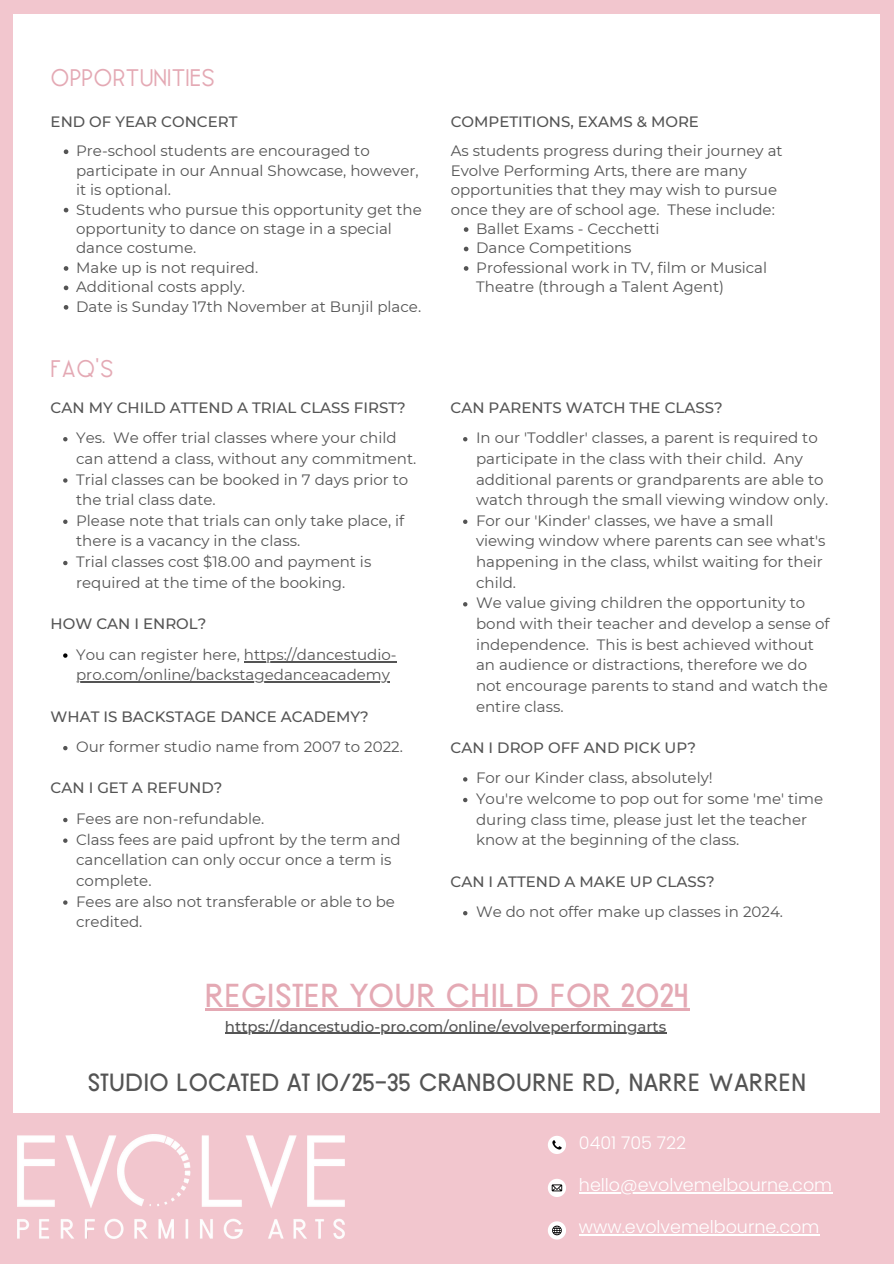
<style>
.page{position:relative;width:894px;height:1264px;background:#fff}
.page>*{position:absolute;margin:0;border:0;box-sizing:border-box;transform-origin:0 0}
.t1{font:42px "Leaner";color:#e4a9b4}
.t2{font:24px "Moonshine";color:#e4a9b4}
.t3{font:18px "Moonshine";color:#545454}
.t4{font:300 17.55px "Poppins";color:#fff}
.t5{font:15px/20.5px "Montserrat";color:#545454}
.t6{font:500 15px "Montserrat";color:#545454}
</style>
<div class="page">
<div style="left:0;top:0;width:893px;height:1263px;background:#f2c6ce"></div>
<div style="left:14px;top:14px;width:865px;height:1098px;background:#fff"></div>
<svg style="left:548px;top:1136px;width:17px;height:17px"></svg>
<svg style="left:548px;top:1179px;width:17px;height:17px"></svg>
<svg style="left:548px;top:1221px;width:17px;height:18px"></svg>
<img style="left:18px;top:1134px;width:326px;height:104px">
<hr style="left:578px;top:1192px;width:253px;height:1px;background:#fff">
<hr style="left:578px;top:1233px;width:241px;height:1px;background:#fff">
<svg style="left:64px;top:149px;width:4px;height:5px"></svg>
<svg style="left:64px;top:208px;width:4px;height:4px"></svg>
<svg style="left:64px;top:266px;width:4px;height:5px"></svg>
<svg style="left:64px;top:285px;width:4px;height:5px"></svg>
<svg style="left:64px;top:305px;width:4px;height:5px"></svg>
<svg style="left:63px;top:437px;width:4px;height:4px"></svg>
<svg style="left:63px;top:478px;width:4px;height:4px"></svg>
<svg style="left:63px;top:519px;width:4px;height:5px"></svg>
<svg style="left:63px;top:561px;width:4px;height:4px"></svg>
<svg style="left:63px;top:653px;width:4px;height:4px"></svg>
<hr style="left:244px;top:661px;width:152px;height:1px;background:#545454">
<hr style="left:76px;top:681px;width:314px;height:1px;background:#545454">
<svg style="left:63px;top:746px;width:4px;height:4px"></svg>
<svg style="left:63px;top:817px;width:4px;height:5px"></svg>
<svg style="left:63px;top:838px;width:4px;height:4px"></svg>
<svg style="left:63px;top:900px;width:4px;height:4px"></svg>
<svg style="left:463px;top:437px;width:4px;height:4px"></svg>
<svg style="left:463px;top:519px;width:4px;height:5px"></svg>
<svg style="left:463px;top:602px;width:4px;height:4px"></svg>
<svg style="left:463px;top:777px;width:4px;height:4px"></svg>
<svg style="left:463px;top:797px;width:4px;height:5px"></svg>
<svg style="left:463px;top:911px;width:4px;height:4px"></svg>
<svg style="left:463px;top:227px;width:5px;height:5px"></svg>
<svg style="left:463px;top:247px;width:5px;height:4px"></svg>
<svg style="left:463px;top:266px;width:5px;height:5px"></svg>
<hr style="left:204px;top:1008px;width:485px;height:2px;background:#e4a9b4">
<hr style="left:225px;top:1032px;width:441px;height:1px;background:#545454">
<p class="t1" style="left:51px;top:46px;width:166px">Opportunities</p>
<p class="t6" style="left:51px;top:112px;width:188px">END OF YEAR CONCERT</p>
<p class="t5" style="left:76px;top:141px;width:347px;line-height:19.5px">Pre-school students are encouraged to participate in our Annual Showcase, however, it is optional.<br>Students who pursue this opportunity get the opportunity to dance on stage in a special dance costume.<br>Make up is not required.<br>Additional costs apply.<br>Date is Sunday 17th November at Bunjil place.</p>
<h1 class="t1" style="left:51px;top:338px;width:64px">FAQ's</h1>
<p class="t6" style="left:51px;top:398px;width:356px">CAN MY CHILD ATTEND A TRIAL CLASS FIRST?</p>
<p class="t5" style="left:76px;top:427px;width:341px">Yes. We offer trial classes where your child can attend a class, without any commitment.<br>Trial classes can be booked in 7 days prior to the trial class date.<br>Please note that trials can only take place, if there is a vacancy in the class.<br>Trial classes cost $18.00 and payment is required at the time of the booking.</p>
<p class="t6" style="left:51px;top:614px;width:157px">HOW CAN I ENROL?</p>
<p class="t5" style="left:76px;top:644px;width:322px">You can register here, https://dancestudio&shy;pro.com/online/backstagedanceacademy</p>
<p class="t6" style="left:51px;top:707px;width:319px">WHAT IS BACKSTAGE DANCE ACADEMY?</p>
<p class="t5" style="left:76px;top:736px;width:328px">Our former studio name from 2007 to 2022.</p>
<p class="t6" style="left:51px;top:779px;width:173px">CAN I GET A REFUND?</p>
<p class="t5" style="left:76px;top:808px;width:326px">Fees are non-refundable.<br>Class fees are paid upfront by the term and cancellation can only occur once a term is complete.<br>Fees are also not transferable or able to be credited.</p>
<h2 class="t6" style="left:450px;top:112px;width:250px">COMPETITIONS, EXAMS &amp; MORE</h2>
<h5 class="t5" style="left:450px;top:141px;width:333px;line-height:19.5px">As students progress during their journey at Evolve Performing Arts, there are many opportunities that they may wish to pursue once they are of school age. These include:</h5>
<h3 class="t5" style="left:476px;top:218px;width:185px">Ballet Exams - Cecchetti</h3>
<p class="t5" style="left:476px;top:238px;width:157px">Dance Competitions</p>
<p class="t5" style="left:476px;top:258px;width:292px;line-height:19.5px">Professional work in TV, film or Musical<br>Theatre (through a Talent Agent)</p>
<h4 class="t6" style="left:450px;top:398px;width:273px">CAN PARENTS WATCH THE CLASS?</h4>
<p class="t5" style="left:476px;top:427px;width:353px">In our 'Toddler' classes, a parent is required to participate in the class with their child. Any additional parents or grandparents are able to watch through the small viewing window only.</p>
<p class="t5" style="left:476px;top:510px;width:351px">For our 'Kinder' classes, we have a small viewing window where parents can see what's happening in the class, whilst waiting for their child.</p>
<p class="t5" style="left:476px;top:592px;width:355px">We value giving children the opportunity to bond with their teacher and develop a sense of independence. This is best achieved without an audience or distractions, therefore we do not encourage parents to stand and watch the entire class.</p>
<h4 class="t6" style="left:450px;top:738px;width:247px">CAN I DROP OFF AND PICK UP?</h4>
<p class="t5" style="left:476px;top:767px;width:238px">For our Kinder class, absolutely!</p>
<p class="t5" style="left:476px;top:788px;width:348px">You're welcome to pop out for some 'me' time during class time, please just let the teacher know at the beginning of the class.</p>
<h4 class="t6" style="left:450px;top:872px;width:265px">CAN I ATTEND A MAKE UP CLASS?</h4>
<p class="t5" style="left:476px;top:901px;width:308px">We do not offer make up classes in 2024.</p>
<p class="t2" style="left:204px;top:980px;width:486px">REGISTER YOUR CHILD FOR 2024</p>
<h3 class="t6" style="left:225px;top:1017px;width:443px">https://dancestudio-pro.com/online/evolveperformingarts</h3>
<h1 class="t3" style="left:87px;top:1070px;width:720px">STUDIO LOCATED AT 10/25-35 CRANBOURNE RD, NARRE WARREN</h1>
<p class="t4" style="left:578px;top:1130px;width:109px">0401 705 722</p>
<p class="t4" style="left:578px;top:1172px;width:255px">hello@evolvemelbourne.com</p>
<p class="t4" style="left:578px;top:1214px;width:242px">www.evolvemelbourne.com</p>
</div>
